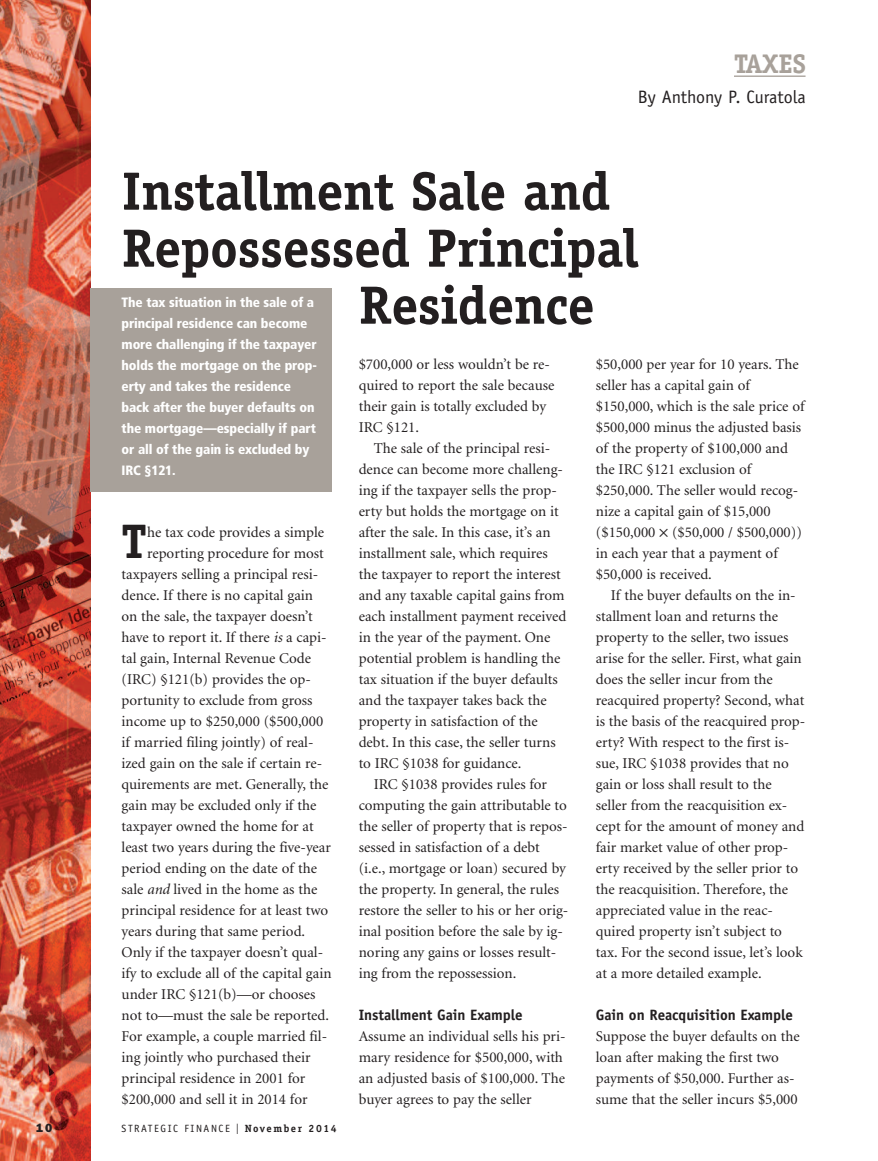
<style>
.page{position:relative;width:878px;height:1161px;background:#fff}
.page>*{position:absolute;margin:0;border:0;box-sizing:border-box;transform-origin:0 0}
.t1{font:700 54px "Officina Serif";letter-spacing:-.01em;color:#231f20}
.t2{font:700 48.6px "Officina Serif";color:#231f20}
.t3{font:700 27px "Officina Serif";letter-spacing:-.015em;color:#a8a19a}
.t4{font:18px "Officina Sans";color:#231f20}
.t5{font:15px/21px "Minion";color:#231f20}
.t6{font:700 15px "Officina Sans";letter-spacing:-.005em;color:#231f20}
.t7{font:900 condensed 13.5px/21px "Frutiger";letter-spacing:-.01em;color:#fff}
.t8{font:800 12px "Franklin Gothic";color:#231f20}
.t9{font:10.5px "Officina Sans";letter-spacing:.15em;color:#231f20}
.s1{font-style:italic}
.s2{font-family:"Franklin Gothic";font-size:15px}
.s3{font-family:"Officina Serif";font-weight:700}
</style>
<div class="page">
<hr style="left:734px;top:76px;width:71px;height:1px;background:#a8a19a">
<img style="left:0;top:0;width:90px;height:1161px">
<div style="left:90px;top:288px;width:242px;height:204px;background:#a8a19a"></div>
<h3 class="t3" style="left:734px;top:54px;width:73px">TAXES</h3>
<p class="t4" style="left:638px;top:90px;width:169px">By Anthony P. Curatola</p>
<h1 class="t1" style="left:122px;top:171px;width:490px">Installment Sale and</h1>
<h1 class="t1" style="left:122px;top:228px;width:518px">Repossessed Principal</h1>
<h1 class="t1" style="left:359px;top:285px;width:237px">Residence</h1>
<p class="t7" style="left:122px;top:293px;width:197px">The tax situation in the sale of a principal residence can become more challenging if the taxpayer holds the mortgage on the prop&shy;erty and takes the residence back after the buyer defaults on the mortgage—especially if part or all of the gain is excluded by<br>IRC §121.</p>
<p class="t5" style="left:359px;top:355px;width:197px">$700,000 or less wouldn’t be re&shy;quired to report the sale because their gain is totally excluded by<br>IRC §121.</p>
<p class="t5" style="left:359px;top:439px;width:209px;text-indent:15px">The sale of the principal resi&shy;dence can become more challeng&shy;ing if the taxpayer sells the prop&shy;erty but holds the mortgage on it after the sale. In this case, it’s an installment sale, which requires the taxpayer to report the interest and any taxable capital gains from each installment payment received in the year of the payment. One potential problem is handling the tax situation if the buyer defaults and the taxpayer takes back the property in satisfaction of the debt. In this case, the seller turns to IRC §1038 for guidance.</p>
<p class="t5" style="left:359px;top:775px;width:211px;text-indent:15px">IRC §1038 provides rules for computing the gain attributable to the seller of property that is repos&shy;sessed in satisfaction of a debt (i.e., mortgage or loan) secured by the property. In general, the rules restore the seller to his or her orig&shy;inal position before the sale by ig&shy;noring any gains or losses result&shy;ing from the repossession.</p>
<p class="t6" style="left:359px;top:1009px;width:165px">Installment Gain Example</p>
<p class="t5" style="left:359px;top:1027px;width:208px">Assume an individual sells his pri&shy;mary residence for $500,000, with an adjusted basis of $100,000. The buyer agrees to pay the seller</p>
<p class="t5" style="left:596px;top:355px;width:210px">$50,000 per year for 10 years. The seller has a capital gain of $150,000, which is the sale price of $500,000 minus the adjusted basis of the property of $100,000 and the IRC §121 exclusion of $250,000. The seller would recog&shy;nize a capital gain of $15,000 ($150,000 ✕ ($50,000 / $500,000)) in each year that a payment of $50,000 is received.</p>
<p class="t5" style="left:596px;top:586px;width:211px;text-indent:15px">If the buyer defaults on the in&shy;stallment loan and returns the property to the seller, two issues arise for the seller. First, what gain does the seller incur from the reacquired property? Second, what is the basis of the reacquired prop&shy;erty? With respect to the first is&shy;sue, IRC §1038 provides that no gain or loss shall result to the seller from the reacquisition ex&shy;cept for the amount of money and fair market value of other prop&shy;erty received by the seller prior to the reacquisition. Therefore, the appreciated value in the reac&shy;quired property isn’t subject to tax. For the second issue, let’s look at a more detailed example.</p>
<p class="t6" style="left:596px;top:1009px;width:198px">Gain on Reacquisition Example</p>
<p class="t5" style="left:596px;top:1027px;width:205px">Suppose the buyer defaults on the loan after making the first two payments of $50,000. Further as&shy;sume that the seller incurs $5,000</p>
<h2 class="t2" style="left:122px;top:523px;width:27px">T</h2>
<p class="t5" style="left:147px;top:523px;width:179px">he tax code provides a simple</p>
<p class="t5" style="left:147px;top:544px;width:178px">reporting procedure for most</p>
<p class="t5" style="left:122px;top:565px;width:198px">taxpayers selling a principal resi-</p>
<p class="t5" style="left:122px;top:586px;width:193px">dence. If there is no capital gain</p>
<p class="t5" style="left:122px;top:607px;width:193px">on the sale, the taxpayer doesn’t</p>
<p class="t5" style="left:121px;top:628px;width:207px">have to report it. If there <span class="s1">is</span> a capi-</p>
<p class="t5" style="left:121px;top:649px;width:191px">tal gain, Internal Revenue Code</p>
<p class="t5" style="left:121px;top:670px;width:191px">(IRC) §121(b) provides the op-</p>
<p class="t5" style="left:121px;top:691px;width:192px">portunity to exclude from gross</p>
<p class="t5" style="left:121px;top:712px;width:203px">income up to $250,000 ($500,000</p>
<p class="t5" style="left:121px;top:733px;width:193px">if married filing jointly) of real-</p>
<p class="t5" style="left:121px;top:754px;width:202px">ized gain on the sale if certain re-</p>
<p class="t5" style="left:121px;top:775px;width:208px">quirements are met. Generally, the</p>
<p class="t5" style="left:122px;top:796px;width:196px">gain may be excluded only if the</p>
<p class="t5" style="left:122px;top:817px;width:194px">taxpayer owned the home for at</p>
<p class="t5" style="left:122px;top:838px;width:211px">least two years during the five-year</p>
<p class="t5" style="left:122px;top:859px;width:197px">period ending on the date of the</p>
<p class="t5" style="left:122px;top:880px;width:197px">sale <span class="s1">and</span> lived in the home as the</p>
<p class="t5" style="left:122px;top:901px;width:208px">principal residence for at least two</p>
<p class="t5" style="left:122px;top:922px;width:185px">years during that same period.</p>
<p class="t5" style="left:122px;top:943px;width:203px">Only if the taxpayer doesn’t qual-</p>
<p class="t5" style="left:122px;top:964px;width:211px">ify to exclude all of the capital gain</p>
<p class="t5" style="left:122px;top:985px;width:195px">under IRC §121(b)—or chooses</p>
<p class="t5" style="left:122px;top:1006px;width:209px">not to—must the sale be reported.</p>
<p class="t5" style="left:122px;top:1027px;width:207px">For example, a couple married fil-</p>
<p class="t5" style="left:122px;top:1048px;width:190px">ing jointly who purchased their</p>
<p class="t5" style="left:122px;top:1069px;width:185px">principal residence in 2001 for</p>
<p class="t5" style="left:122px;top:1090px;width:187px">$200,000 and sell it in 2014 for</p>
<p class="t8" style="left:36px;top:1124px;width:18px">10</p>
<p class="t9" style="left:122px;top:1125px;width:217px">STRATEGIC FINANCE <span class="s2">I</span> <span class="s3">November 2014</span></p>
</div>
